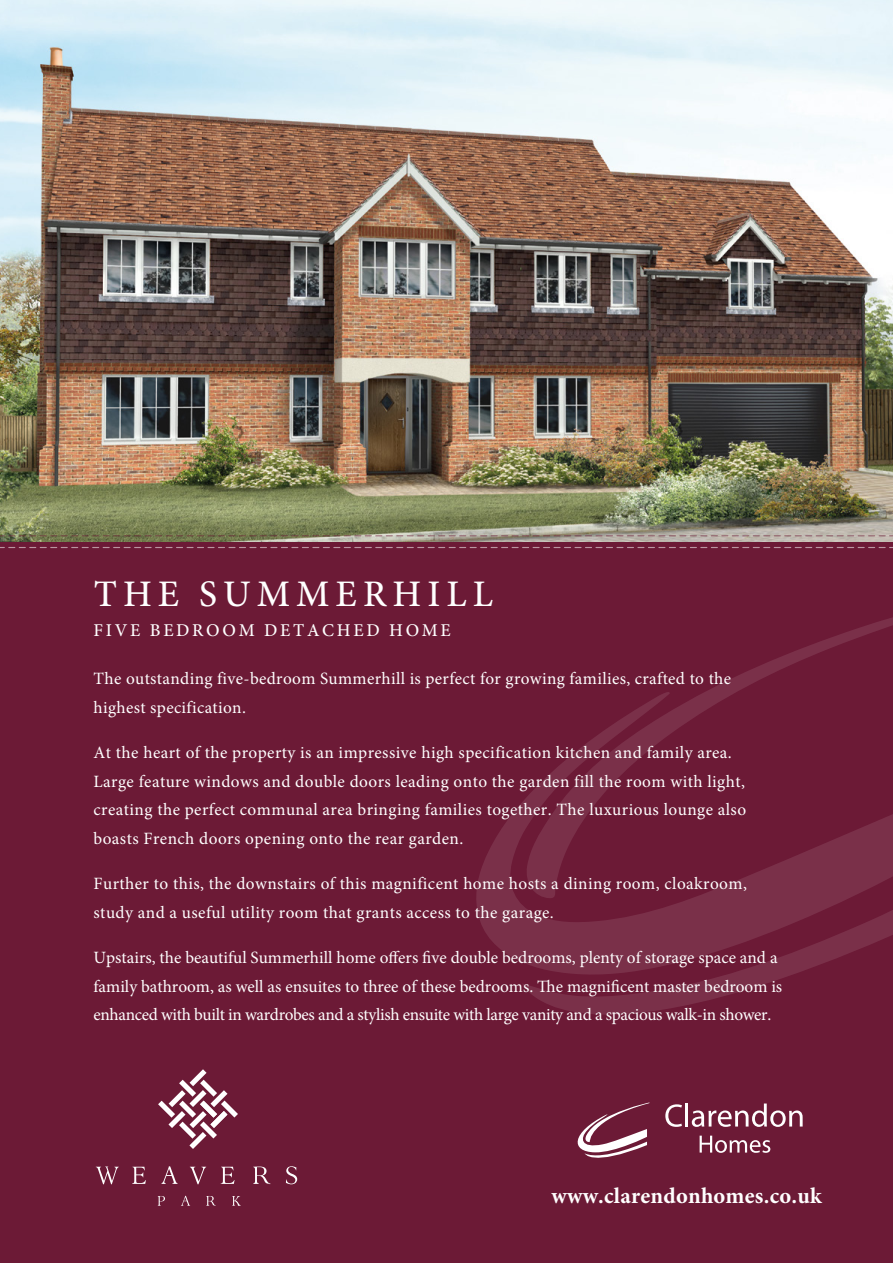
<style>
.page{position:relative;width:893px;height:1263px;background:#6c1a36}
.page>*{position:absolute;margin:0;border:0;box-sizing:border-box;transform-origin:0 0}
.t1{font:500 37.5px "Minion Pro";letter-spacing:.16em;color:#fff}
.t2{font:700 22.5px "Minion Pro";letter-spacing:.01em;color:#fff}
.t3{font:500 18px "Minion Pro";letter-spacing:.15em;color:#fff}
.t4{font:17.25px/28.5px "Minion Pro";letter-spacing:.025em;color:#fff}
.t5{font:17.25px/28.5px "Minion Pro";color:#fff}
</style>
<div class="page">
<svg style="left:476px;top:801px;width:48px;height:161px;fill:#7a3049"></svg>
<svg style="left:524px;top:617px;width:369px;height:277px"></svg>
<svg style="left:522px;top:894px;width:371px;height:121px"></svg>
<svg style="left:0;top:547px;width:893px;height:1px"></svg>
<svg style="left:158px;top:1069px;width:80px;height:80px"></svg>
<svg style="left:96px;top:1166px;width:23px;height:18px"></svg>
<svg style="left:132px;top:1167px;width:14px;height:17px"></svg>
<svg style="left:161px;top:1166px;width:17px;height:18px"></svg>
<svg style="left:190px;top:1167px;width:16px;height:17px"></svg>
<svg style="left:221px;top:1167px;width:13px;height:17px"></svg>
<svg style="left:253px;top:1166px;width:17px;height:18px"></svg>
<svg style="left:286px;top:1166px;width:11px;height:18px"></svg>
<svg style="left:158px;top:1196px;width:7px;height:10px"></svg>
<svg style="left:181px;top:1196px;width:9px;height:10px"></svg>
<svg style="left:206px;top:1196px;width:10px;height:10px"></svg>
<svg style="left:232px;top:1196px;width:9px;height:10px"></svg>
<svg style="left:578px;top:1102px;width:72px;height:56px"></svg>
<svg style="left:665px;top:1104px;width:17px;height:23px"></svg>
<hr style="left:685px;top:1103px;width:3px;height:23px;background:#fff">
<svg style="left:692px;top:1103px;width:111px;height:24px"></svg>
<svg style="left:700px;top:1136px;width:70px;height:17px"></svg>
<img style="left:0;top:0;width:893px;height:541px">
<svg style="left:0;top:535px;width:893px;height:1px"></svg>
<h1 class="t1" style="left:94px;top:568px;width:401px">THE SUMMERHILL</h1>
<p class="t3" style="left:94px;top:618px;width:359px">FIVE BEDROOM DETACHED HOME</p>
<p class="t4" style="left:94px;top:665px;width:639px">The outstanding five-bedroom Summerhill is perfect for growing families, crafted to the highest specification.</p>
<p class="t4" style="left:94px;top:739px;width:654px">At the heart of the property is an impressive high specification kitchen and family area.<br>Large feature windows and double doors leading onto the garden fill the room with light, creating the perfect communal area bringing families together. The luxurious lounge also boasts French doors opening onto the rear garden.</p>
<p class="t4" style="left:94px;top:870px;width:655px">Further to this, the downstairs of this magnificent home hosts a dining room, cloakroom, study and a useful utility room that grants access to the garage.</p>
<p class="t5" style="left:94px;top:944px;width:690px">Upstairs, the beautiful Summerhill home offers five double bedrooms, plenty of storage space and a family bathroom, as well as ensuites to three of these bedrooms. The magnificent master bedroom is enhanced with built in wardrobes and a stylish ensuite with large vanity and a spacious walk-in shower.</p>
<h2 class="t2" style="left:551px;top:1180px;width:272px">www.clarendonhomes.co.uk</h2>
</div>
